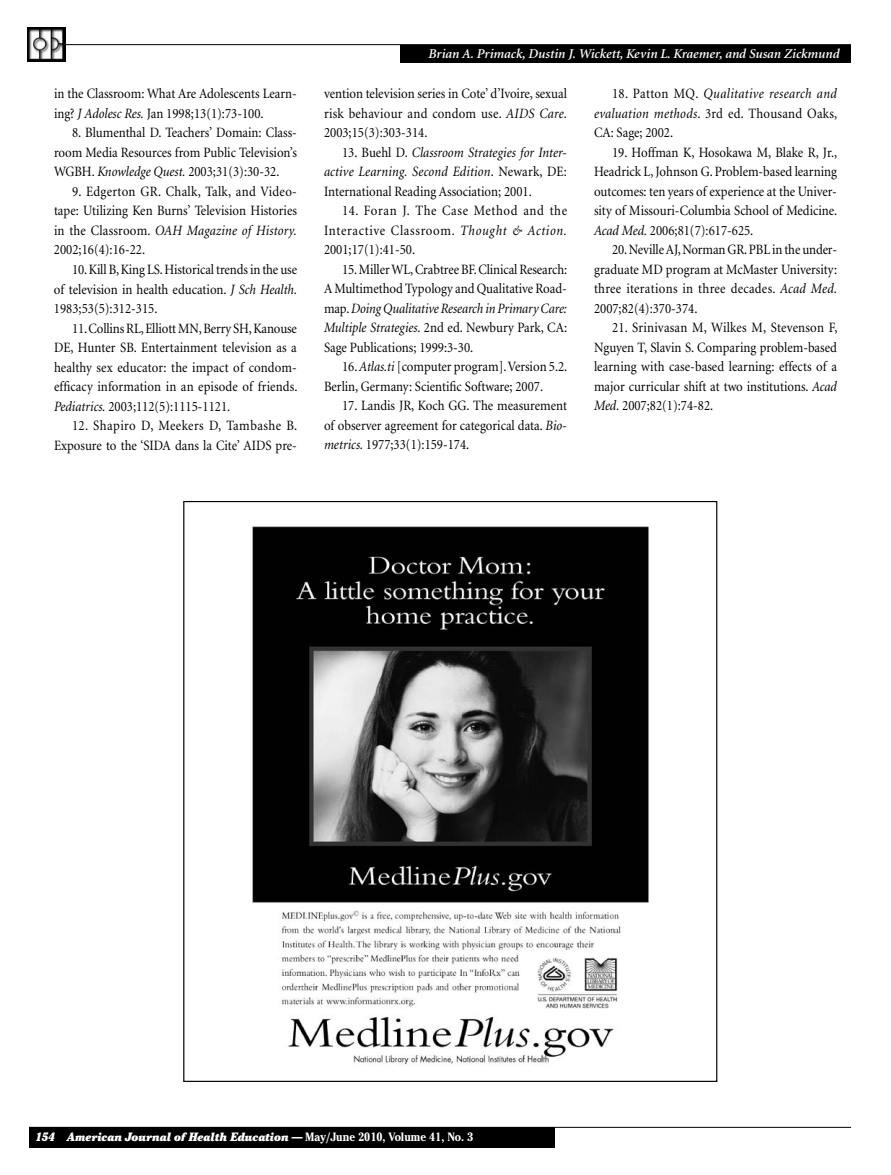
<style>
.page{position:relative;width:891px;height:1175px;background:#fff}
.page>*{position:absolute;margin:0;border:0;box-sizing:border-box;transform-origin:0 0}
.t1{font:14.25px/19.5px "Minion";color:#000;text-align:justify;scale:.9 1}
.t2{font:italic 600 13.5px "Minion";color:#fff}
.t3{font:italic 900 12px "Cheltenham";color:#fff;scale:.9 1}
.s1{font-style:italic}
.s2{font-weight:700;font-style:normal}
</style>
<div class="page">
<hr style="left:42px;top:44px;width:809px;height:1px;background:#000">
<img style="left:28px;top:27px;width:37px;height:35px">
<hr style="left:29px;top:1126px;width:822px;height:1px;background:#000">
<div style="left:29px;top:1127px;width:526px;height:21px;background:#000"></div>
<div style="left:400px;top:45px;width:451px;height:17px;background:#000"></div>
<img style="left:252px;top:526px;width:397px;height:539px">
<p class="t1" style="left:54px;top:85px;width:271px">in the Classroom: What Are Adolescents Learn&shy;ing? <span class="s1">J Adolesc Res.</span> Jan 1998;13(1):73-100.</p>
<p class="t1" style="left:54px;top:124px;width:271px;text-indent:18px">8. blumenthal D. Teachers’ Domain: Class&shy;room Media Resources from Public Television’s WGbH. <span class="s1">Knowledge Quest.</span> 2003;31(3):30-32.</p>
<p class="t1" style="left:54px;top:182px;width:272px;text-indent:18px">9. Edgerton GR. Chalk, Talk, and Video&shy;tape: Utilizing Ken burns’ Television Histories in the Classroom. <span class="s1">OAH Magazine of History.<br></span>2002;16(4):16-22.</p>
<p class="t1" style="left:54px;top:260px;width:272px;text-indent:18px">10. Kill b, King LS. Historical trends in the use of television in health education. <span class="s1">J Sch Health.<br></span>1983;53(5):312-315.</p>
<p class="t1" style="left:54px;top:319px;width:272px;text-indent:18px">11. Collins RL, Elliott MN, berry SH, Kanouse DE, Hunter Sb. Entertainment television as a healthy sex educator: the impact of condom&shy;efficacy information in an episode of friends.<br><span class="s1">Pediatrics.</span> 2003;112(5):1115-1121.</p>
<p class="t1" style="left:54px;top:416px;width:272px;text-align:right">12. Shapiro D, Meekers D, Tambashe b.<br>Exposure to the ‘SIDA dans la Cite’ AIDS pre-</p>
<p class="t2" style="left:428px;top:47px;width:413px">Brian A. Primack, Dustin J. Wickett, Kevin L. Kraemer, and Susan Zickmund</p>
<p class="t1" style="left:324px;top:85px;width:272px">vention television series in Cote’ d’Ivoire, sexual risk behaviour and condom use. <span class="s1">AIDS Care.<br></span>2003;15(3):303-314.</p>
<p class="t1" style="left:324px;top:143px;width:272px;text-indent:18px">13. buehl D. <span class="s1">Classroom Strategies for Inter&shy;active Learning. Second Edition</span>. Newark, DE:<br>International Reading Association; 2001.</p>
<p class="t1" style="left:324px;top:202px;width:272px;text-indent:18px">14. Foran J. The Case Method and the Interactive Classroom. <span class="s1">Thought &amp; Action.<br></span>2001;17(1):41-50.</p>
<p class="t1" style="left:324px;top:260px;width:272px;text-indent:18px">15. Miller WL, Crabtree bF. Clinical Research:<br>A Multimethod Typology and Qualitative Road&shy;map. <span class="s1">Doing Qualitative Research in Primary Care:<br>Multiple Strategies</span>. 2nd ed. Newbury Park, CA:<br>Sage Publications; 1999:3-30.</p>
<p class="t1" style="left:324px;top:357px;width:272px;text-indent:18px">16. <span class="s1">Atlas.ti</span> [computer program]. Version 5.2. berlin, Germany: Scientific Software; 2007.</p>
<p class="t1" style="left:324px;top:396px;width:271px;text-indent:18px">17. Landis JR, Koch GG. The measurement of observer agreement for categorical data. <span class="s1">Bio&shy;metrics.</span> 1977;33(1):159-174.</p>
<p class="t1" style="left:594px;top:84px;width:272px;text-indent:18px">18. Patton MQ. <span class="s1">Qualitative research and evaluation methods</span>. 3rd ed. Thousand Oaks, CA: Sage; 2002.</p>
<p class="t1" style="left:594px;top:143px;width:272px;text-indent:18px">19. Hoffman K, Hosokawa M, blake R, Jr., Headrick L, Johnson G. Problem-based learning outcomes: ten years of experience at the Univer&shy;sity of Missouri-Columbia School of Medicine.<br><span class="s1">Acad Med.</span> 2006;81(7):617-625.</p>
<p class="t1" style="left:594px;top:240px;width:272px;text-indent:18px">20. Neville AJ, Norman GR. PbL in the under&shy;graduate MD program at McMaster University: three iterations in three decades. <span class="s1">Acad Med.<br></span>2007;82(4):370-374.</p>
<p class="t1" style="left:594px;top:318px;width:272px;text-indent:18px">21. Srinivasan M, Wilkes M, Stevenson F, Nguyen T, Slavin S. Comparing problem-based learning with case-based learning: effects of a major curricular shift at two institutions. <span class="s1">Acad Med.</span> 2007;82(1):74-82.</p>
<p class="t3" style="left:35px;top:1129px;width:489px">154 American Journal of Health Education — <span class="s2">May/June 2010, Volume 41, No. 3</span></p>
</div>
